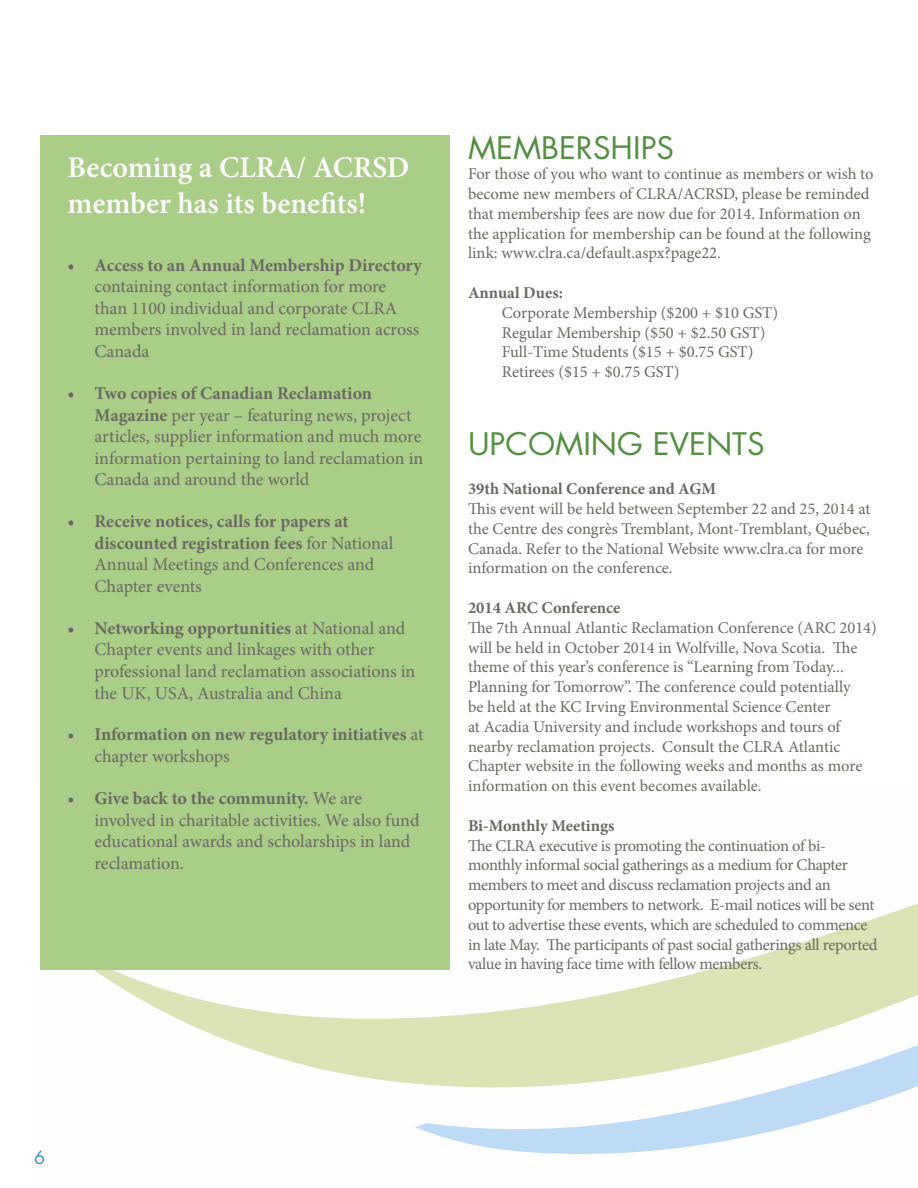
<style>
.page{position:relative;width:918px;height:1188px;background:#fff}
.page>*{position:absolute;margin:0;border:0;box-sizing:border-box;transform-origin:0 0}
.Section_Title_Green{font:30.3px "Futura";color:#529040;scale:1.04 1}
.White_header_text_fo{font:600 30px/36px "Minion Pro";color:#fff}
.t1{font:18px/21.6px "Minion Pro";letter-spacing:-.005em;color:#696961}
.t2{font:700 18px/21.6px "Minion Pro";color:#696961}
.t3{font:18px "Futura";color:#4291ce}
.Main_body_text{font:16.5px/19.8px "Minion Pro";letter-spacing:-.01em;color:#696961}
.Main_body_text-2{font:700 16.5px "Minion Pro";color:#696961}
.s1{font-weight:700}
.s2{font-weight:400}
</style>
<div class="page">
<svg style="left:94px;top:970px;width:321px;height:114px"></svg>
<svg style="left:415px;top:903px;width:503px;height:251px"></svg>
<div style="left:40px;top:135px;width:410px;height:835px;background:#aace88"></div>
<p class="White_header_text_fo" style="left:68px;top:149px;width:343px">Becoming a CLRA/ ACRSD member has its benefits!</p>
<p class="t1" style="left:94px;top:254px;width:329px;text-indent:-27px"><span class="s1">• Access to an Annual Membership Directory </span>containing contact information for more than 1100 individual and corporate CLRA members involved in land reclamation across Canada</p>
<p class="t1" style="left:94px;top:382px;width:330px;text-indent:-27px"><span class="s1">• Two copies of Canadian Reclamation Magazine</span> per year – featuring news, project articles, supplier information and much more information pertaining to land reclamation in Canada and around the world</p>
<p class="t2" style="left:94px;top:510px;width:300px;text-indent:-27px">• Receive notices, calls for papers at discounted registration fees <span class="s2">for National Annual Meetings and Conferences and Chapter events</span></p>
<p class="t1" style="left:94px;top:617px;width:323px;text-indent:-27px"><span class="s1">• Networking opportunities</span> at National and Chapter events and linkages with other professional land reclamation associations in the UK, USA, Australia and China</p>
<p class="t2" style="left:94px;top:724px;width:331px;text-indent:-27px">• Information on new regulatory initiatives <span class="s2">at chapter workshops</span></p>
<p class="t1" style="left:94px;top:787px;width:327px;text-indent:-27px"><span class="s1">• Give back to the community.</span> We are involved in charitable activities. We also fund educational awards and scholarships in land reclamation.</p>
<p class="Section_Title_Green" style="left:468px;top:129px;width:200px">MEMBERSHIPS</p>
<p class="Main_body_text" style="left:468px;top:164px;width:407px">For those of you who want to continue as members or wish to become new members of CLRA/ACRSD, please be reminded that membership fees are now due for 2014. Information on the application for membership can be found at the following link: www.clra.ca/default.aspx?page22.</p>
<p class="Main_body_text-2" style="left:468px;top:281px;width:96px">Annual Dues:</p>
<p class="Main_body_text" style="left:502px;top:303px;width:278px">Corporate Membership ($200 + $10 GST)</p>
<p class="Main_body_text" style="left:502px;top:323px;width:265px">Regular Membership ($50 + $2.50 GST)</p>
<p class="Main_body_text" style="left:502px;top:342px;width:253px">Full-Time Students ($15 + $0.75 GST)</p>
<p class="Main_body_text" style="left:502px;top:362px;width:179px">Retirees ($15 + $0.75 GST)</p>
<p class="Section_Title_Green" style="left:468px;top:424px;width:287px">UPCOMING EVENTS</p>
<p class="Main_body_text-2" style="left:468px;top:477px;width:250px">39th National Conference and AGM</p>
<p class="Main_body_text" style="left:468px;top:499px;width:404px">This event will be held between September 22 and 25, 2014 at the Centre des congrès Tremblant, Mont-Tremblant, Québec, Canada. Refer to the National Website www.clra.ca for more information on the conference.</p>
<p class="Main_body_text-2" style="left:468px;top:596px;width:154px">2014 ARC Conference</p>
<p class="Main_body_text" style="left:468px;top:618px;width:410px">The 7th Annual Atlantic Reclamation Conference (ARC 2014) will be held in October 2014 in Wolfville, Nova Scotia. The theme of this year’s conference is “Learning from Today...<br>Planning for Tomorrow”. The conference could potentially<br>be held at the KC Irving Environmental Science Center<br>at Acadia University and include workshops and tours of nearby reclamation projects. Consult the CLRA Atlantic Chapter website in the following weeks and months as more information on this event becomes available.</p>
<p class="Main_body_text-2" style="left:468px;top:814px;width:148px">Bi-Monthly Meetings</p>
<p class="Main_body_text" style="left:468px;top:836px;width:411px">The CLRA executive is promoting the continuation of bi&shy;monthly informal social gatherings as a medium for Chapter members to meet and discuss reclamation projects and an opportunity for members to network. E-mail notices will be sent out to advertise these events, which are scheduled to commence in late May. The participants of past social gatherings all reported value in having face time with fellow members.</p>
<p class="t3" style="left:34px;top:1146px;width:13px">6</p>
</div>
